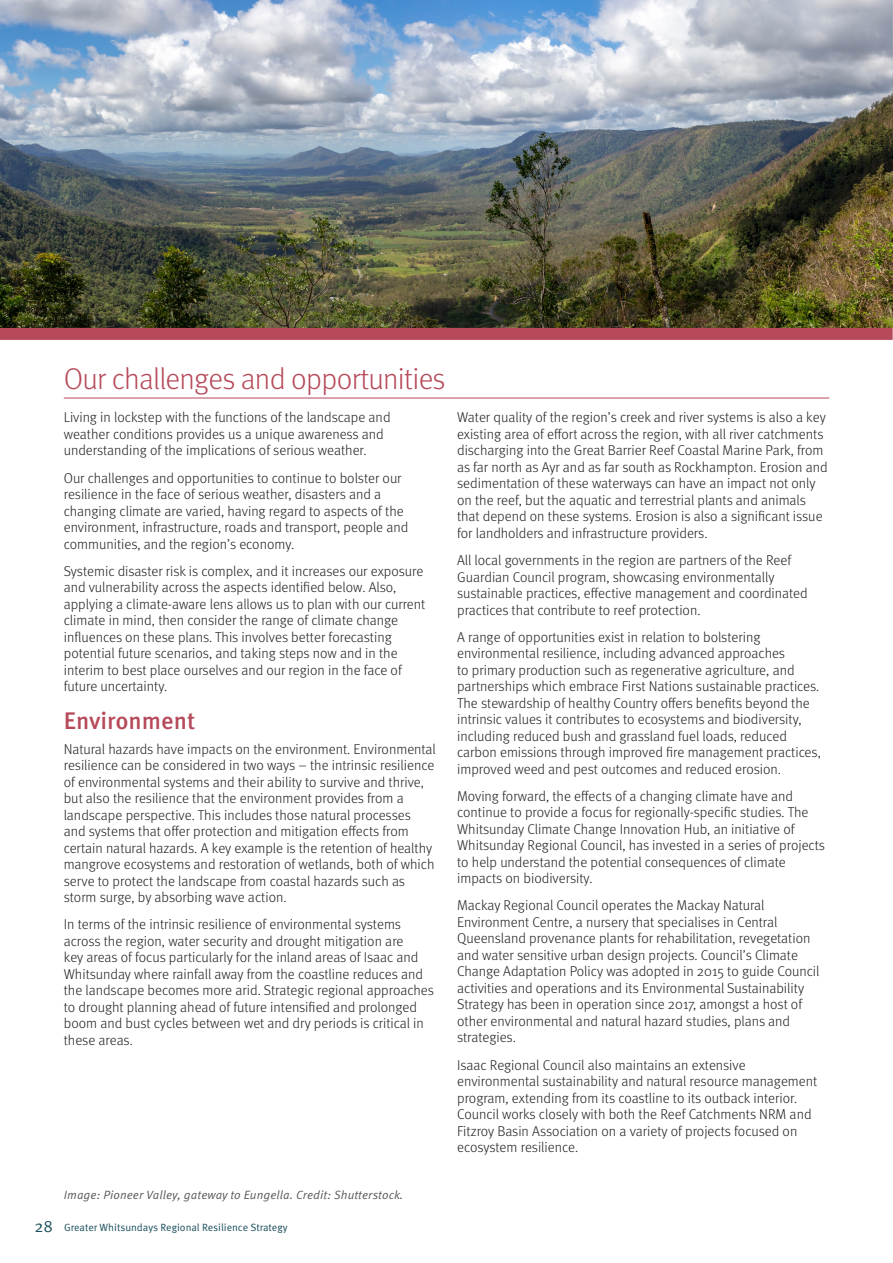
<style>
.page{position:relative;width:893px;height:1263px;background:#fff}
.page>*{position:absolute;margin:0;border:0;box-sizing:border-box;transform-origin:0 0}
.t1{font:300 30px "Meta Pro";letter-spacing:-.02em;color:#b6495a}
.t2{font:500 24px "Meta Pro";color:#b6495a}
.body{font:300 14.25px/16.5px "Meta Pro";color:#231f20}
.image_caption{font:12px "Meta Pro Norm Ita";letter-spacing:.01em;color:#57585a}
.t3{font:10.5px "Meta Pro Norm";color:#1a4e5c}
.s1{font-size:16.5px}
</style>
<div class="page">
<img style="left:0;top:0;width:893px;height:328px">
<img style="left:892px;top:0;width:1px;height:159px">
<div style="left:0;top:328px;width:893px;height:12px;background:#b6495a"></div>
<hr style="left:64px;top:398px;width:765px;height:1px;background:#b6495a">
<h1 class="t1" style="left:64px;top:357px;width:383px">Our challenges and opportunities</h1>
<p class="body" style="left:64px;top:408px;width:328px">Living in lockstep with the functions of the landscape and weather conditions provides us a unique awareness and understanding of the implications of serious weather.</p>
<p class="body" style="left:64px;top:469px;width:346px">Our challenges and opportunities to continue to bolster our resilience in the face of serious weather, disasters and a changing climate are varied, having regard to aspects of the environment, infrastructure, roads and transport, people and communities, and the region’s economy.</p>
<p class="body" style="left:64px;top:562px;width:363px">Systemic disaster risk is complex, and it increases our exposure and vulnerability across the aspects identified below. Also, applying a climate-aware lens allows us to plan with our current climate in mind, then consider the range of climate change influences on these plans. This involves better forecasting potential future scenarios, and taking steps now and in the interim to best place ourselves and our region in the face of future uncertainty.</p>
<h2 class="t2" style="left:64px;top:702px;width:133px">Environment</h2>
<p class="body" style="left:64px;top:740px;width:374px">Natural hazards have impacts on the environment. Environmental resilience can be considered in two ways – the intrinsic resilience of environmental systems and their ability to survive and thrive, but also the resilience that the environment provides from a landscape perspective. This includes those natural processes and systems that offer protection and mitigation effects from certain natural hazards. A key example is the retention of healthy mangrove ecosystems and restoration of wetlands, both of which serve to protect the landscape from coastal hazards such as storm surge, by absorbing wave action.</p>
<p class="body" style="left:64px;top:915px;width:372px">In terms of the intrinsic resilience of environmental systems across the region, water security and drought mitigation are<br>key areas of focus particularly for the inland areas of Isaac and Whitsunday where rainfall away from the coastline reduces and the landscape becomes more arid. Strategic regional approaches to drought planning ahead of future intensified and prolonged boom and bust cycles between wet and dry periods is critical in these areas.</p>
<p class="body" style="left:457px;top:408px;width:372px">Water quality of the region’s creek and river systems is also a key existing area of effort across the region, with all river catchments discharging into the Great Barrier Reef Coastal Marine Park, from as far north as Ayr and as far south as Rockhampton. Erosion and sedimentation of these waterways can have an impact not only on the reef, but the aquatic and terrestrial plants and animals that depend on these systems. Erosion is also a significant issue for landholders and infrastructure providers.</p>
<p class="body" style="left:457px;top:551px;width:352px">All local governments in the region are partners of the Reef Guardian Council program, showcasing environmentally sustainable practices, effective management and coordinated practices that contribute to reef protection.</p>
<p class="body" style="left:457px;top:628px;width:365px">A range of opportunities exist in relation to bolstering environmental resilience, including advanced approaches<br>to primary production such as regenerative agriculture, and partnerships which embrace First Nations sustainable practices.<br>The stewardship of healthy Country offers benefits beyond the intrinsic values it contributes to ecosystems and biodiversity, including reduced bush and grassland fuel loads, reduced carbon emissions through improved fire management practices, improved weed and pest outcomes and reduced erosion.</p>
<p class="body" style="left:457px;top:787px;width:369px">Moving forward, the effects of a changing climate have and continue to provide a focus for regionally-specific studies. The Whitsunday Climate Change Innovation Hub, an initiative of Whitsunday Regional Council, has invested in a series of projects to help understand the potential consequences of climate impacts on biodiversity.</p>
<p class="body" style="left:457px;top:896px;width:364px">Mackay Regional Council operates the Mackay Natural Environment Centre, a nursery that specialises in Central Queensland provenance plants for rehabilitation, revegetation and water sensitive urban design projects. Council’s Climate Change Adaptation Policy was adopted in 2015 to guide Council activities and operations and its Environmental Sustainability Strategy has been in operation since 2017, amongst a host of other environmental and natural hazard studies, plans and strategies.</p>
<p class="body" style="left:457px;top:1056px;width:362px">Isaac Regional Council also maintains an extensive environmental sustainability and natural resource management program, extending from its coastline to its outback interior.<br>Council works closely with both the Reef Catchments NRM and Fitzroy Basin Association on a variety of projects focused on ecosystem resilience.</p>
<p class="image_caption" style="left:64px;top:1186px;width:341px">Image: Pioneer Valley, gateway to Eungella. Credit: Shutterstock.</p>
<p class="t3" style="left:34px;top:1219px;width:255px"><span class="s1">28</span> Greater Whitsundays Regional Resilience Strategy</p>
</div>
